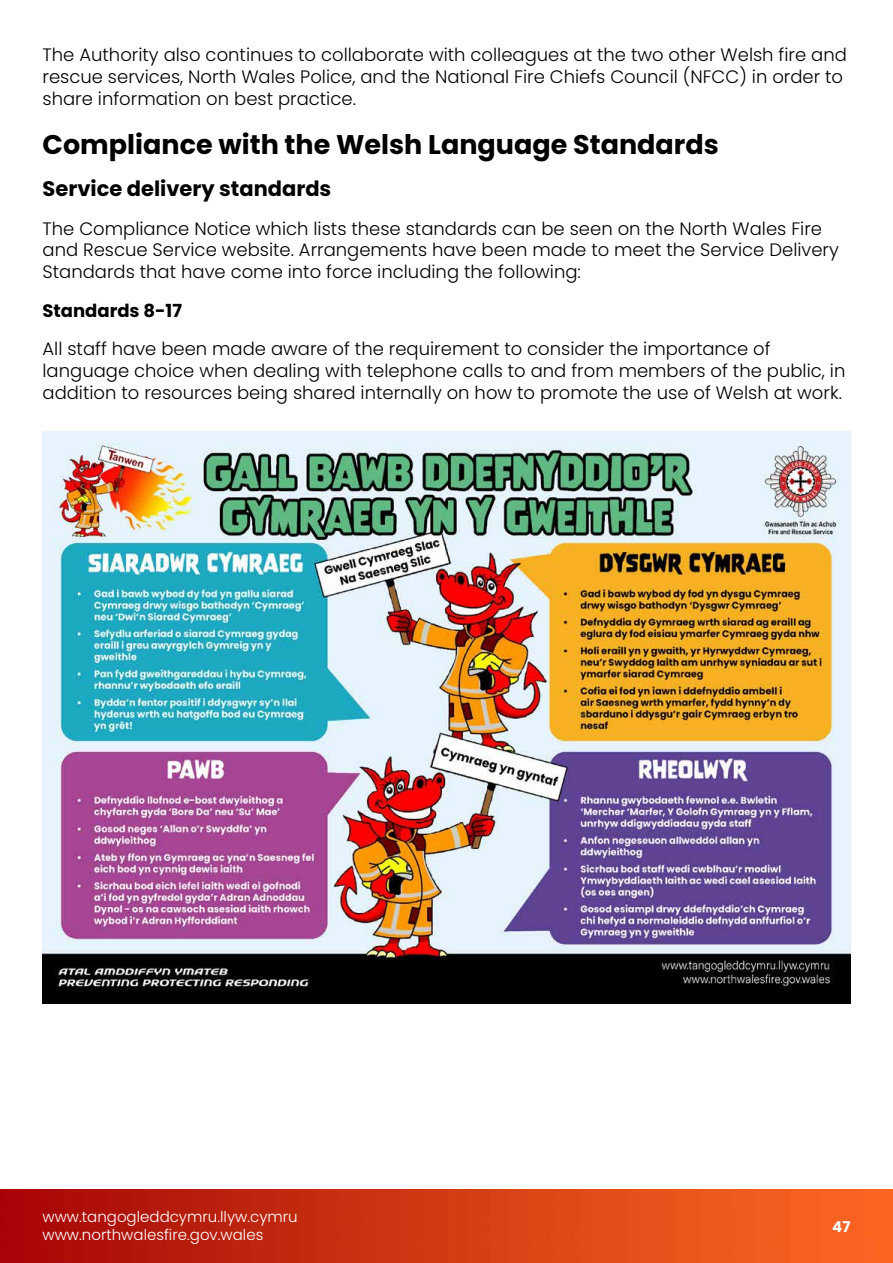
<style>
.page{position:relative;width:893px;height:1263px;background:#fff}
.page>*{position:absolute;margin:0;border:0;box-sizing:border-box;transform-origin:0 0}
.t1{font:700 27px "Poppins";color:#000}
.t2{font:700 21px "Poppins";color:#000}
.t3{font:300 18px/21.6px "Poppins";color:#000}
.t4{font:700 18px "Poppins";color:#000}
.t5{font:300 15px/18px "Poppins";color:#fff}
.t6{font:700 15px "Poppins";color:#fff}
</style>
<div class="page">
<img style="left:0;top:1190px;width:893px;height:73px">
<img style="left:43px;top:432px;width:807px;height:571px">
<p class="t3" style="left:43px;top:44px;width:806px">The Authority also continues to collaborate with colleagues at the two other Welsh fire and rescue services, North Wales Police, and the National Fire Chiefs Council (NFCC) in order to share information on best practice.</p>
<h1 class="t1" style="left:43px;top:129px;width:678px">Compliance with the Welsh Language Standards</h1>
<p class="t2" style="left:43px;top:177px;width:290px">Service delivery standards</p>
<p class="t3" style="left:43px;top:218px;width:798px">The Compliance Notice which lists these standards can be seen on the North Wales Fire and Rescue Service website. Arrangements have been made to meet the Service Delivery<br>Standards that have come into force including the following:</p>
<p class="t4" style="left:43px;top:300px;width:141px">Standards 8-17</p>
<p class="t3" style="left:43px;top:338px;width:804px">All staff have been made aware of the requirement to consider the importance of language choice when dealing with telephone calls to and from members of the public, in addition to resources being shared internally on how to promote the use of Welsh at work.</p>
<p class="t5" style="left:43px;top:1207px;width:257px">www.tangogleddcymru.llyw.cymru www.northwalesfire.gov.wales</p>
<p class="t6" style="left:832px;top:1218px;width:20px">47</p>
</div>
